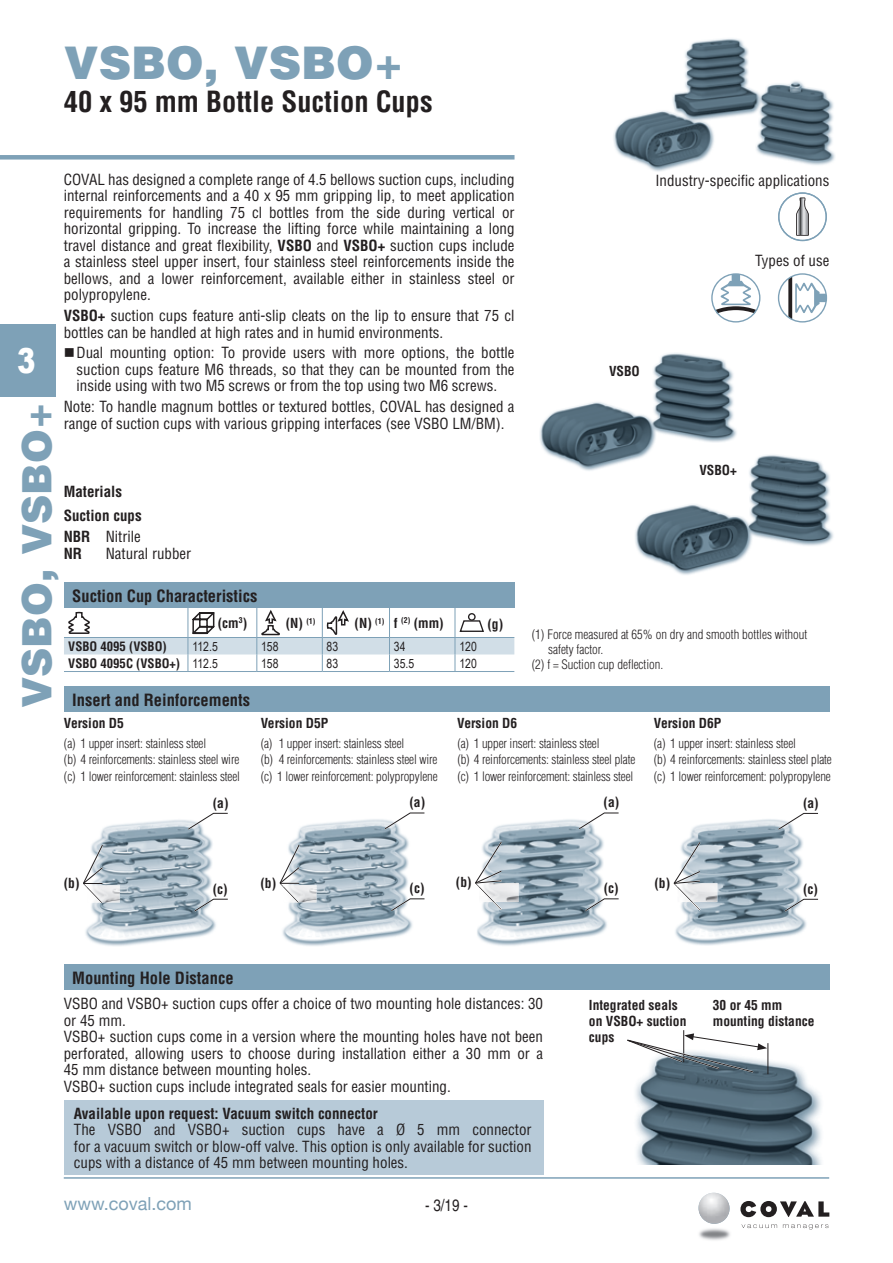
<style>
.page{position:relative;width:893px;height:1263px;background:#fff}
.page>*{position:absolute;margin:0;border:0;box-sizing:border-box;transform-origin:0 0}
.t1{font:900 45px "Helvetica";color:#7ea1b7}
.t2{font:900 40.5px "Helvetica";color:#7ea1b7}
.t3{font:900 34.5px "Arial";color:#fff;scale:.8 1}
.t4{font:700 condensed 28.5px "Helvetica";color:#231f20}
.t5{font:18px "Helvetica Neue";color:#7ea1b7}
.t6{font:700 condensed 16.5px "Helvetica";color:#231f20}
.t7{font:condensed 16.5px "Helvetica";color:#231f20}
.t8{font:condensed 15px/16.5px "Helvetica";color:#231f20}
.t9{font:700 condensed 15px/23.9px "Helvetica";color:#231f20}
.t10{font:700 condensed 13.5px/16.2px "Helvetica";color:#231f20}
.t11{font:300 condensed 12.75px/16.5px "Helvetica";letter-spacing:-.01em;color:#231f20}
.t12{font:700 condensed 12.75px "Helvetica";color:#231f20}
.t13{font:12.75px "Arial Narrow";color:#231f20}
.s1{font-weight:700}
.s2{font-family:"Arial Narrow";font-weight:400;font-stretch:normal}
</style>
<div class="page">
<hr style="left:64px;top:1177px;width:765px;height:2px;background:#7ea1b7">
<img style="left:699px;top:1228px;width:31px;height:12px">
<svg style="left:741px;top:1224px;width:36px;height:4px"></svg>
<svg style="left:783px;top:1224px;width:45px;height:5px"></svg>
<svg style="left:740px;top:1201px;width:89px;height:16px"></svg>
<svg style="left:720px;top:1208px;width:9px;height:11px"></svg>
<img style="left:698px;top:1193px;width:22px;height:31px">
<div style="left:0;top:155px;width:514px;height:5px;background:#7ea1b7"></div>
<div style="left:0;top:324px;width:55px;height:72px;background:#7ea1b7"></div>
<img style="left:613px;top:38px;width:222px;height:134px">
<img style="left:635px;top:1045px;width:186px;height:119px">
<img style="left:282px;top:819px;width:131px;height:127px">
<img style="left:85px;top:820px;width:131px;height:126px">
<img style="left:635px;top:455px;width:199px;height:120px">
<img style="left:540px;top:353px;width:199px;height:119px">
<svg style="left:711px;top:273px;width:49px;height:50px"></svg>
<svg style="left:778px;top:273px;width:49px;height:50px"></svg>
<svg style="left:778px;top:192px;width:49px;height:49px"></svg>
<hr style="left:64px;top:671px;width:124px;height:1px;background:#7ea1b7">
<hr style="left:188px;top:671px;width:69px;height:1px;background:#7ea1b7">
<hr style="left:257px;top:671px;width:65px;height:1px;background:#7ea1b7">
<hr style="left:322px;top:671px;width:67px;height:1px;background:#7ea1b7">
<hr style="left:389px;top:671px;width:66px;height:1px;background:#7ea1b7">
<hr style="left:455px;top:671px;width:59px;height:1px;background:#7ea1b7">
<svg style="left:64px;top:582px;width:451px;height:89px"></svg>
<div style="left:468px;top:613px;width:8px;height:8px;border:1px solid #231f20;border-radius:50%"></div>
<div style="left:64px;top:686px;width:765px;height:26px;background:#7ea1b7"></div>
<hr style="left:683px;top:1030px;width:1px;height:32px;background:#231f20">
<hr style="left:767px;top:1043px;width:1px;height:31px;background:#231f20">
<div style="left:64px;top:964px;width:765px;height:26px;background:#7ea1b7"></div>
<div style="left:64px;top:1100px;width:479px;height:75px;background:#b7cad8"></div>
<img style="left:477px;top:819px;width:130px;height:127px">
<img style="left:675px;top:819px;width:132px;height:127px">
<img style="left:105px;top:885px;width:15px;height:17px">
<svg style="left:83px;top:843px;width:22px;height:60px"></svg>
<svg style="left:186px;top:812px;width:42px;height:19px"></svg>
<svg style="left:193px;top:897px;width:35px;height:16px"></svg>
<img style="left:301px;top:885px;width:15px;height:17px">
<svg style="left:279px;top:843px;width:22px;height:60px"></svg>
<svg style="left:383px;top:812px;width:42px;height:19px"></svg>
<svg style="left:389px;top:897px;width:36px;height:16px"></svg>
<img style="left:503px;top:883px;width:16px;height:19px">
<svg style="left:475px;top:840px;width:28px;height:70px"></svg>
<svg style="left:577px;top:812px;width:42px;height:19px"></svg>
<svg style="left:583px;top:897px;width:36px;height:16px"></svg>
<svg style="left:776px;top:812px;width:42px;height:19px"></svg>
<svg style="left:783px;top:897px;width:36px;height:16px"></svg>
<img style="left:702px;top:883px;width:15px;height:19px">
<svg style="left:673px;top:840px;width:29px;height:70px"></svg>
<svg style="left:627px;top:1033px;width:140px;height:41px"></svg>
<h1 class="t1" style="left:64px;top:33px;width:341px">VSBO, VSBO+</h1>
<h3 class="t4" style="left:64px;top:84px;width:370px">40 x 95 mm Bottle Suction Cups</h3>
<p class="t8" style="left:64px;top:171px;width:452px;text-align:justify">COVAL has designed a complete range of 4.5 bellows suction cups, including internal reinforcements and a 40 x 95 mm gripping lip, to meet application requirements for handling 75 cl bottles from the side during vertical or horizontal gripping. To increase the lifting force while maintaining a long travel distance and great flexibility, <span class="s1">VSBO</span> and <span class="s1">VSBO+</span> suction cups include a stainless steel upper insert, four stainless steel reinforcements inside the bellows, and a lower reinforcement, available either in stainless steel or polypropylene.</p>
<p class="t8" style="left:64px;top:307px;width:452px"><span class="s1">VSBO+</span> suction cups feature anti-slip cleats on the lip to ensure that 75 cl bottles can be handled at high rates and in humid environments.</p>
<p class="t8" style="left:77px;top:345px;width:439px;text-align:justify;text-indent:-13px">■Dual mounting option: To provide users with more options, the bottle suction cups feature M6 threads, so that they can be mounted from the inside using with two M5 screws or from the top using two M6 screws.</p>
<p class="t8" style="left:64px;top:398px;width:452px">Note: To handle magnum bottles or textured bottles, COVAL has designed a range of suction cups with various gripping interfaces (see VSBO LM/BM).</p>
<p class="t8" style="left:655px;top:173px;width:175px">Industry-specific applications</p>
<p class="t8" style="left:755px;top:253px;width:76px">Types of use</p>
<h3 class="t3" style="left:17px;top:335px;width:25px">3</h3>
<p class="t10" style="left:609px;top:363px;width:32px">VSBO</p>
<h2 class="t2" style="left:11px;top:708px;width:307px;rotate:-90deg">VSBO, VSBO+</h2>
<p class="t10" style="left:699px;top:462px;width:39px">VSBO+</p>
<p class="t9" style="left:64px;top:479px;width:79px">Materials<br>Suction cups</p>
<p class="t8" style="left:64px;top:528px;width:79px;line-height:17px"><span class="s1">NBR</span> Nitrile<br><span class="s1">NR</span></p>
<p class="t8" style="left:106px;top:545px;width:87px">Natural rubber</p>
<p class="t6" style="left:72px;top:586px;width:187px">Suction Cup Characteristics</p>
<p class="t10" style="left:218px;top:615px;width:31px">(cm<sup>3</sup>)</p>
<p class="t10" style="left:394px;top:615px;width:51px">f <sup>(2)</sup> (mm)</p>
<p class="t10" style="left:487px;top:616px;width:17px">(g)</p>
<p class="t10" style="left:286px;top:615px;width:31px">(N) <sup>(1)</sup></p>
<p class="t10" style="left:355px;top:615px;width:31px">(N) <sup>(1)</sup></p>
<p class="t11" style="left:532px;top:626px;width:277px">(1) Force measured at 65% on dry and smooth bottles without</p>
<p class="t11" style="left:548px;top:641px;width:57px">safety factor.</p>
<p class="t11" style="left:532px;top:656px;width:133px">(2) f = Suction cup deflection.</p>
<p class="t12" style="left:68px;top:638px;width:100px">VSBO 4095 (VSBO)</p>
<p class="t13" style="left:192px;top:637px;width:27px">112.5</p>
<p class="t13" style="left:394px;top:637px;width:13px">34</p>
<p class="t13" style="left:459px;top:637px;width:19px">120</p>
<p class="t12" style="left:68px;top:655px;width:151px">VSBO 4095C (VSBO+) <span class="s2">112.5</span></p>
<p class="t13" style="left:394px;top:654px;width:22px">35.5</p>
<p class="t13" style="left:459px;top:654px;width:19px">120</p>
<p class="t13" style="left:261px;top:637px;width:19px">158</p>
<p class="t13" style="left:327px;top:637px;width:13px">83</p>
<p class="t13" style="left:261px;top:654px;width:19px">158</p>
<p class="t13" style="left:327px;top:654px;width:13px">83</p>
<p class="t6" style="left:72px;top:689px;width:179px">Insert and Reinforcements</p>
<p class="t10" style="left:64px;top:715px;width:62px">Version D5</p>
<p class="t11" style="left:64px;top:735px;width:178px">(a) 1 upper insert: stainless steel<br>(b) 4 reinforcements: stainless steel wire (c) 1 lower reinforcement: stainless steel</p>
<p class="t10" style="left:457px;top:715px;width:62px">Version D6</p>
<p class="t11" style="left:457px;top:735px;width:180px">(a) 1 upper insert: stainless steel<br>(b) 4 reinforcements: stainless steel plate (c) 1 lower reinforcement: stainless steel</p>
<p class="t10" style="left:654px;top:715px;width:69px">Version D6P</p>
<p class="t11" style="left:654px;top:735px;width:180px">(a) 1 upper insert: stainless steel<br>(b) 4 reinforcements: stainless steel plate (c) 1 lower reinforcement: polypropylene</p>
<p class="t10" style="left:261px;top:715px;width:69px">Version D5P</p>
<p class="t11" style="left:261px;top:735px;width:179px">(a) 1 upper insert: stainless steel<br>(b) 4 reinforcements: stainless steel wire (c) 1 lower reinforcement: polypropylene</p>
<p class="t10" style="left:64px;top:875px;width:17px">(b)</p>
<p class="t10" style="left:213px;top:794px;width:17px">(a)</p>
<p class="t10" style="left:213px;top:880px;width:16px">(c)</p>
<p class="t10" style="left:260px;top:874px;width:17px">(b)</p>
<p class="t10" style="left:409px;top:794px;width:17px">(a)</p>
<p class="t10" style="left:409px;top:877px;width:64px">(c) (b)</p>
<p class="t6" style="left:72px;top:968px;width:163px">Mounting Hole Distance</p>
<p class="t8" style="left:64px;top:995px;width:481px">VSBO and VSBO+ suction cups offer a choice of two mounting hole distances: 30 or 45 mm.<br>VSBO+ suction cups come in a version where the mounting holes have not been perforated, allowing users to choose during installation either a 30 mm or a 45 mm distance between mounting holes.<br>VSBO+ suction cups include integrated seals for easier mounting.</p>
<p class="t9" style="left:74px;top:1101px;width:306px">Available upon request: Vacuum switch connector</p>
<p class="t8" style="left:74px;top:1121px;width:459px;text-align:justify">The VSBO and VSBO+ suction cups have a Ø 5 mm connector for a vacuum switch or blow-off valve. This option is only available for suction cups with a distance of 45 mm between mounting holes.</p>
<p class="t5" style="left:64px;top:1190px;width:129px">www.coval.com</p>
<p class="t7" style="left:425px;top:1196px;width:44px">- 3/19 -</p>
<p class="t10" style="left:604px;top:794px;width:17px">(a)</p>
<p class="t10" style="left:604px;top:880px;width:16px">(c)</p>
<p class="t10" style="left:654px;top:875px;width:17px">(b)</p>
<p class="t10" style="left:803px;top:794px;width:17px">(a)</p>
<p class="t10" style="left:803px;top:880px;width:16px">(c)</p>
<p class="t10" style="left:589px;top:996px;width:99px">Integrated seals on VSBO+ suction cups</p>
<p class="t10" style="left:713px;top:997px;width:103px">30 or 45 mm mounting distance</p>
</div>
